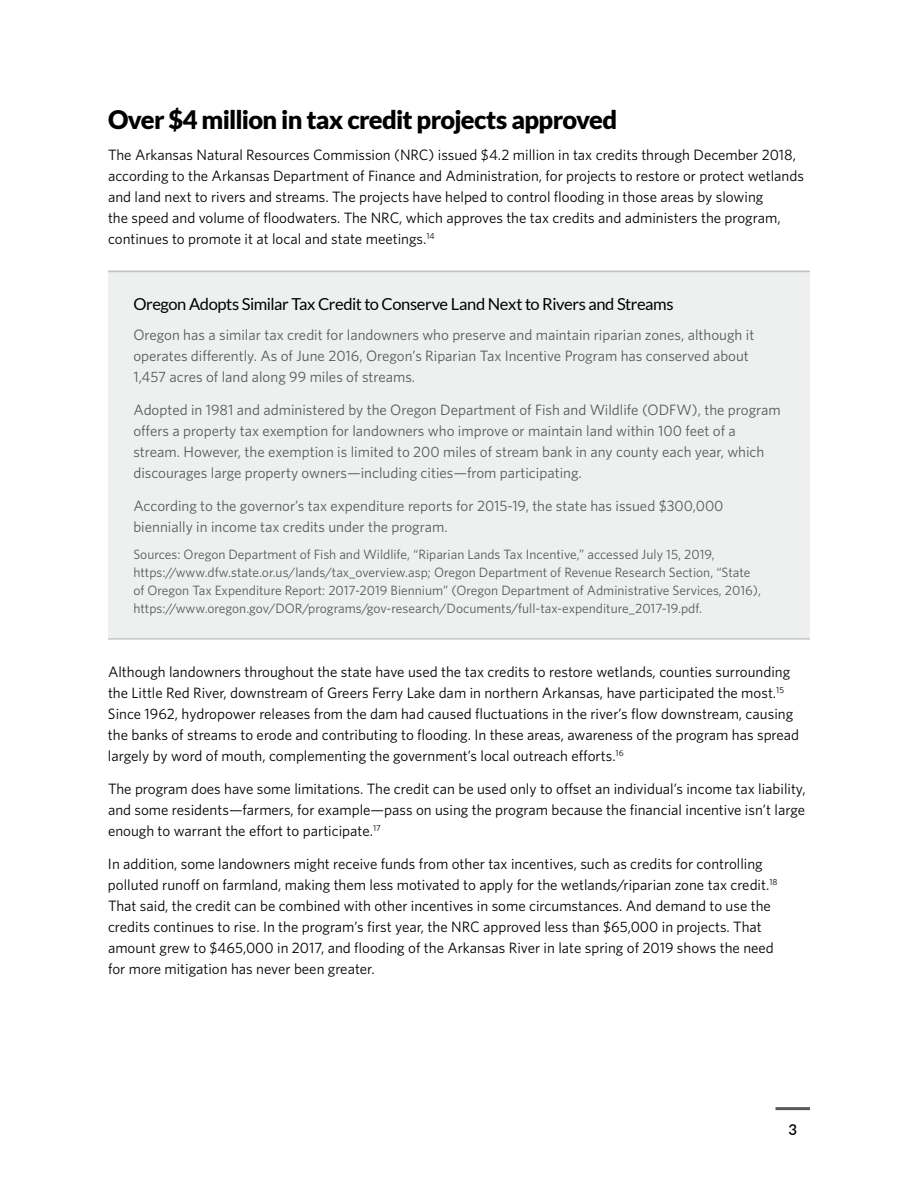
<style>
.page{position:relative;width:918px;height:1188px;background:#fff}
.page>*{position:absolute;margin:0;border:0;box-sizing:border-box;transform-origin:0 0}
.t1{font:900 25.5px "Lato";letter-spacing:-.03em;color:#000}
.t2{font:16.5px "Lato";letter-spacing:-.025em;color:#000}
.t3{font:15px/21px "Whitney";color:#000}
.t4{font:15px/21px "Whitney";color:#58595b}
.t5{font:600 15px "Lato";color:#000}
.t6{font:13.5px/18px "Whitney";color:#58595b}
</style>
<div class="page">
<hr style="left:776px;top:1107px;width:34px;height:3px;background:#58595b">
<div style="left:108px;top:271px;width:702px;height:368px;background:#eeefef"></div>
<hr style="left:108px;top:271px;width:702px;height:1px;background:#939598">
<hr style="left:108px;top:638px;width:702px;height:2px;background:#939598">
<h1 class="t1" style="left:108px;top:104px;width:511px">Over $4 million in tax credit projects approved</h1>
<p class="t3" style="left:108px;top:144px;width:698px">The Arkansas Natural Resources Commission (NRC) issued $4.2 million in tax credits through December 2018, according to the Arkansas Department of Finance and Administration, for projects to restore or protect wetlands and land next to rivers and streams. The projects have helped to control flooding in those areas by slowing<br>the speed and volume of floodwaters. The NRC, which approves the tax credits and administers the program, continues to promote it at local and state meetings.<sup>14</sup></p>
<p class="t2" style="left:133px;top:295px;width:542px">Oregon Adopts Similar Tax Credit to Conserve Land Next to Rivers and Streams</p>
<p class="t4" style="left:133px;top:324px;width:622px">Oregon has a similar tax credit for landowners who preserve and maintain riparian zones, although it operates differently. As of June 2016, Oregon’s Riparian Tax Incentive Program has conserved about<br>1,457 acres of land along 99 miles of streams.</p>
<p class="t4" style="left:133px;top:399px;width:649px">Adopted in 1981 and administered by the Oregon Department of Fish and Wildlife (ODFW), the program offers a property tax exemption for landowners who improve or maintain land within 100 feet of a stream. However, the exemption is limited to 200 miles of stream bank in any county each year, which discourages large property owners—including cities—from participating.</p>
<p class="t4" style="left:133px;top:495px;width:592px">According to the governor’s tax expenditure reports for 2015-19, the state has issued $300,000 biennially in income tax credits under the program.</p>
<p class="t6" style="left:133px;top:545px;width:629px">Sources: Oregon Department of Fish and Wildlife, “Riparian Lands Tax Incentive,” accessed July 15, 2019, https://www.dfw.state.or.us/lands/tax_overview.asp; Oregon Department of Revenue Research Section, “State of Oregon Tax Expenditure Report: 2017-2019 Biennium” (Oregon Department of Administrative Services, 2016), https://www.oregon.gov/DOR/programs/gov-research/Documents/full-tax-expenditure_2017-19.pdf.</p>
<p class="t3" style="left:108px;top:661px;width:693px">Although landowners throughout the state have used the tax credits to restore wetlands, counties surrounding the Little Red River, downstream of Greers Ferry Lake dam in northern Arkansas, have participated the most.<sup>15<br></sup>Since 1962, hydropower releases from the dam had caused fluctuations in the river’s flow downstream, causing the banks of streams to erode and contributing to flooding. In these areas, awareness of the program has spread largely by word of mouth, complementing the government’s local outreach efforts.<sup>16</sup></p>
<p class="t3" style="left:108px;top:778px;width:699px;text-align:justify">The program does have some limitations. The credit can be used only to offset an individual’s income tax liability, and some residents—farmers, for example—pass on using the program because the financial incentive isn’t large enough to warrant the effort to participate.<sup>17</sup></p>
<p class="t3" style="left:108px;top:853px;width:671px">In addition, some landowners might receive funds from other tax incentives, such as credits for controlling polluted runoff on farmland, making them less motivated to apply for the wetlands/riparian zone tax credit.<sup>18<br></sup>That said, the credit can be combined with other incentives in some circumstances. And demand to use the credits continues to rise. In the program’s first year, the NRC approved less than $65,000 in projects. That amount grew to $465,000 in 2017, and flooding of the Arkansas River in late spring of 2019 shows the need for more mitigation has never been greater.</p>
<p class="t5" style="left:788px;top:1119px;width:10px">3</p>
</div>
